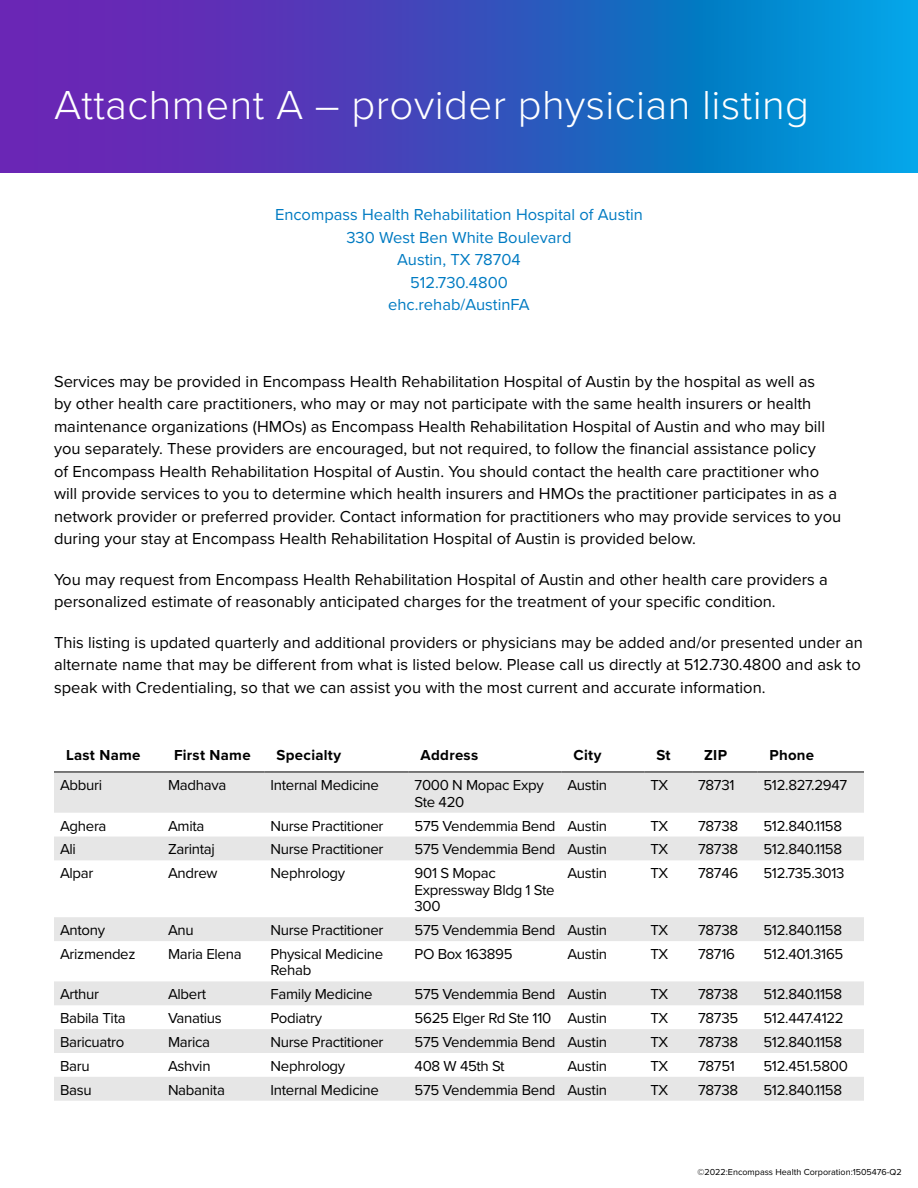
<style>
.page{position:relative;width:918px;height:1188px;background:#fff}
.page>*{position:absolute;margin:0;border:0;box-sizing:border-box;transform-origin:0 0}
.Header_-_EH{font:300 42px "Proxima Nova";letter-spacing:.01em;color:#fff}
.Body_-_EH{font:16.5px/22.5px "Proxima Nova";color:#000}
.Hospital_info_-_EH{font:16.5px/22.5px "Proxima Nova";color:#007bc2;text-align:center}
.Table_body_-_EH{font:15px/16.5px "Proxima Nova";letter-spacing:-.02em;color:#000}
.Table_Header_-_EH{font:700 15px "Proxima Nova";letter-spacing:.02em;color:#000}
.t1{font:9px "Proxima Nova";color:#000}
</style>
<div class="page">
<svg style="left:0;top:0;width:918px;height:173px;background:#3555c0"></svg>
<svg style="left:54px;top:773px;width:810px;height:328px"></svg>
<hr style="left:54px;top:772px;width:108px;height:1px;background:#000">
<hr style="left:162px;top:772px;width:103px;height:1px;background:#000">
<hr style="left:265px;top:772px;width:144px;height:1px;background:#000">
<hr style="left:409px;top:772px;width:153px;height:1px;background:#000">
<hr style="left:562px;top:772px;width:82px;height:1px;background:#000">
<hr style="left:644px;top:772px;width:48px;height:1px;background:#000">
<hr style="left:692px;top:772px;width:65px;height:1px;background:#000">
<hr style="left:757px;top:772px;width:107px;height:1px;background:#000">
<h1 class="Header_-_EH" style="left:54px;top:74px;width:757px">Attachment A – provider physician listing</h1>
<p class="Hospital_info_-_EH" style="left:275px;top:204px;width:369px">Encompass Health Rehabilitation Hospital of Austin<br>330 West Ben White Boulevard<br>Austin, TX 78704<br>512.730.4800<br>ehc.rehab/AustinFA</p>
<p class="Body_-_EH" style="left:54px;top:370px;width:789px">Services may be provided in Encompass Health Rehabilitation Hospital of Austin by the hospital as well as<br>by other health care practitioners, who may or may not participate with the same health insurers or health maintenance organizations (HMOs) as Encompass Health Rehabilitation Hospital of Austin and who may bill you separately. These providers are encouraged, but not required, to follow the financial assistance policy<br>of Encompass Health Rehabilitation Hospital of Austin. You should contact the health care practitioner who will provide services to you to determine which health insurers and HMOs the practitioner participates in as a network provider or preferred provider. Contact information for practitioners who may provide services to you during your stay at Encompass Health Rehabilitation Hospital of Austin is provided below.</p>
<p class="Body_-_EH" style="left:54px;top:568px;width:775px">You may request from Encompass Health Rehabilitation Hospital of Austin and other health care providers a personalized estimate of reasonably anticipated charges for the treatment of your specific condition.</p>
<p class="Body_-_EH" style="left:54px;top:631px;width:811px">This listing is updated quarterly and additional providers or physicians may be added and/or presented under an alternate name that may be different from what is listed below. Please call us directly at 512.730.4800 and ask to speak with Credentialing, so that we can assist you with the most current and accurate information.</p>
<p class="Table_Header_-_EH" style="left:66px;top:746px;width:76px">Last Name</p>
<p class="Table_Header_-_EH" style="left:174px;top:746px;width:78px">First Name</p>
<p class="Table_Header_-_EH" style="left:277px;top:746px;width:66px">Specialty</p>
<p class="Table_Header_-_EH" style="left:421px;top:746px;width:59px">Address</p>
<p class="Table_Header_-_EH" style="left:574px;top:746px;width:29px">City</p>
<p class="Table_Header_-_EH" style="left:656px;top:746px;width:16px">St</p>
<p class="Table_Header_-_EH" style="left:704px;top:746px;width:24px">ZIP</p>
<p class="Table_Header_-_EH" style="left:769px;top:746px;width:46px">Phone</p>
<p class="Table_body_-_EH" style="left:60px;top:777px;width:44px">Abburi</p>
<p class="Table_body_-_EH" style="left:168px;top:777px;width:60px">Madhava</p>
<p class="Table_body_-_EH" style="left:271px;top:777px;width:110px">Internal Medicine</p>
<p class="Table_body_-_EH" style="left:415px;top:777px;width:131px">7000 N Mopac Expy<br>Ste 420</p>
<p class="Table_body_-_EH" style="left:568px;top:777px;width:41px">Austin</p>
<p class="Table_body_-_EH" style="left:650px;top:777px;width:20px">TX</p>
<p class="Table_body_-_EH" style="left:698px;top:777px;width:38px">78731</p>
<p class="Table_body_-_EH" style="left:763px;top:777px;width:85px">512.827.2947</p>
<p class="Table_body_-_EH" style="left:60px;top:818px;width:48px">Aghera</p>
<p class="Table_body_-_EH" style="left:168px;top:818px;width:38px">Amita</p>
<p class="Table_body_-_EH" style="left:271px;top:818px;width:114px">Nurse Practitioner</p>
<p class="Table_body_-_EH" style="left:415px;top:818px;width:143px">575 Vendemmia Bend</p>
<p class="Table_body_-_EH" style="left:568px;top:818px;width:41px">Austin</p>
<p class="Table_body_-_EH" style="left:650px;top:818px;width:20px">TX</p>
<p class="Table_body_-_EH" style="left:698px;top:818px;width:42px">78738</p>
<p class="Table_body_-_EH" style="left:763px;top:818px;width:80px">512.840.1158</p>
<p class="Table_body_-_EH" style="left:60px;top:841px;width:18px">Ali</p>
<p class="Table_body_-_EH" style="left:168px;top:841px;width:48px">Zarintaj</p>
<p class="Table_body_-_EH" style="left:271px;top:841px;width:114px">Nurse Practitioner</p>
<p class="Table_body_-_EH" style="left:415px;top:841px;width:143px">575 Vendemmia Bend</p>
<p class="Table_body_-_EH" style="left:568px;top:841px;width:41px">Austin</p>
<p class="Table_body_-_EH" style="left:650px;top:841px;width:20px">TX</p>
<p class="Table_body_-_EH" style="left:698px;top:841px;width:42px">78738</p>
<p class="Table_body_-_EH" style="left:763px;top:841px;width:80px">512.840.1158</p>
<p class="Table_body_-_EH" style="left:60px;top:865px;width:35px">Alpar</p>
<p class="Table_body_-_EH" style="left:168px;top:865px;width:51px">Andrew</p>
<p class="Table_body_-_EH" style="left:271px;top:865px;width:76px">Nephrology</p>
<p class="Table_body_-_EH" style="left:415px;top:865px;width:142px">901 S Mopac<br>Expressway Bldg 1 Ste<br>300</p>
<p class="Table_body_-_EH" style="left:568px;top:865px;width:41px">Austin</p>
<p class="Table_body_-_EH" style="left:650px;top:865px;width:20px">TX</p>
<p class="Table_body_-_EH" style="left:698px;top:865px;width:42px">78746</p>
<p class="Table_body_-_EH" style="left:763px;top:865px;width:83px">512.735.3013</p>
<p class="Table_body_-_EH" style="left:60px;top:922px;width:47px">Antony</p>
<p class="Table_body_-_EH" style="left:168px;top:922px;width:27px">Anu</p>
<p class="Table_body_-_EH" style="left:271px;top:922px;width:114px">Nurse Practitioner</p>
<p class="Table_body_-_EH" style="left:415px;top:922px;width:143px">575 Vendemmia Bend</p>
<p class="Table_body_-_EH" style="left:568px;top:922px;width:41px">Austin</p>
<p class="Table_body_-_EH" style="left:650px;top:922px;width:20px">TX</p>
<p class="Table_body_-_EH" style="left:698px;top:922px;width:42px">78738</p>
<p class="Table_body_-_EH" style="left:763px;top:922px;width:80px">512.840.1158</p>
<p class="Table_body_-_EH" style="left:60px;top:946px;width:77px">Arizmendez</p>
<p class="Table_body_-_EH" style="left:168px;top:946px;width:75px">Maria Elena</p>
<p class="Table_body_-_EH" style="left:271px;top:946px;width:114px">Physical Medicine<br>Rehab</p>
<p class="Table_body_-_EH" style="left:415px;top:946px;width:99px">PO Box 163895</p>
<p class="Table_body_-_EH" style="left:568px;top:946px;width:41px">Austin</p>
<p class="Table_body_-_EH" style="left:650px;top:946px;width:20px">TX</p>
<p class="Table_body_-_EH" style="left:698px;top:946px;width:38px">78716</p>
<p class="Table_body_-_EH" style="left:763px;top:946px;width:82px">512.401.3165</p>
<p class="Table_body_-_EH" style="left:60px;top:986px;width:41px">Arthur</p>
<p class="Table_body_-_EH" style="left:168px;top:986px;width:40px">Albert</p>
<p class="Table_body_-_EH" style="left:271px;top:986px;width:104px">Family Medicine</p>
<p class="Table_body_-_EH" style="left:415px;top:986px;width:143px">575 Vendemmia Bend</p>
<p class="Table_body_-_EH" style="left:568px;top:986px;width:41px">Austin</p>
<p class="Table_body_-_EH" style="left:650px;top:986px;width:20px">TX</p>
<p class="Table_body_-_EH" style="left:698px;top:986px;width:42px">78738</p>
<p class="Table_body_-_EH" style="left:763px;top:986px;width:80px">512.840.1158</p>
<p class="Table_body_-_EH" style="left:60px;top:1010px;width:67px">Babila Tita</p>
<p class="Table_body_-_EH" style="left:168px;top:1010px;width:55px">Vanatius</p>
<p class="Table_body_-_EH" style="left:271px;top:1010px;width:53px">Podiatry</p>
<p class="Table_body_-_EH" style="left:415px;top:1010px;width:138px">5625 Elger Rd Ste 110</p>
<p class="Table_body_-_EH" style="left:568px;top:1010px;width:41px">Austin</p>
<p class="Table_body_-_EH" style="left:650px;top:1010px;width:20px">TX</p>
<p class="Table_body_-_EH" style="left:698px;top:1010px;width:42px">78735</p>
<p class="Table_body_-_EH" style="left:763px;top:1010px;width:82px">512.447.4122</p>
<p class="Table_body_-_EH" style="left:60px;top:1034px;width:66px">Baricuatro</p>
<p class="Table_body_-_EH" style="left:168px;top:1034px;width:44px">Marica</p>
<p class="Table_body_-_EH" style="left:271px;top:1034px;width:114px">Nurse Practitioner</p>
<p class="Table_body_-_EH" style="left:415px;top:1034px;width:143px">575 Vendemmia Bend</p>
<p class="Table_body_-_EH" style="left:568px;top:1034px;width:41px">Austin</p>
<p class="Table_body_-_EH" style="left:650px;top:1034px;width:20px">TX</p>
<p class="Table_body_-_EH" style="left:698px;top:1034px;width:42px">78738</p>
<p class="Table_body_-_EH" style="left:763px;top:1034px;width:80px">512.840.1158</p>
<p class="Table_body_-_EH" style="left:60px;top:1058px;width:31px">Baru</p>
<p class="Table_body_-_EH" style="left:168px;top:1058px;width:44px">Ashvin</p>
<p class="Table_body_-_EH" style="left:271px;top:1058px;width:76px">Nephrology</p>
<p class="Table_body_-_EH" style="left:415px;top:1058px;width:92px">408 W 45th St</p>
<p class="Table_body_-_EH" style="left:568px;top:1058px;width:41px">Austin</p>
<p class="Table_body_-_EH" style="left:650px;top:1058px;width:20px">TX</p>
<p class="Table_body_-_EH" style="left:698px;top:1058px;width:38px">78751</p>
<p class="Table_body_-_EH" style="left:763px;top:1058px;width:86px">512.451.5800</p>
<p class="Table_body_-_EH" style="left:60px;top:1082px;width:33px">Basu</p>
<p class="Table_body_-_EH" style="left:168px;top:1082px;width:58px">Nabanita</p>
<p class="Table_body_-_EH" style="left:271px;top:1082px;width:110px">Internal Medicine</p>
<p class="Table_body_-_EH" style="left:415px;top:1082px;width:143px">575 Vendemmia Bend</p>
<p class="Table_body_-_EH" style="left:568px;top:1082px;width:41px">Austin</p>
<p class="Table_body_-_EH" style="left:650px;top:1082px;width:20px">TX</p>
<p class="Table_body_-_EH" style="left:698px;top:1082px;width:42px">78738</p>
<p class="Table_body_-_EH" style="left:763px;top:1082px;width:80px">512.840.1158</p>
<p class="t1" style="left:697px;top:1167px;width:206px">©2022:Encompass Health Corporation:1505476-Q2</p>
</div>
